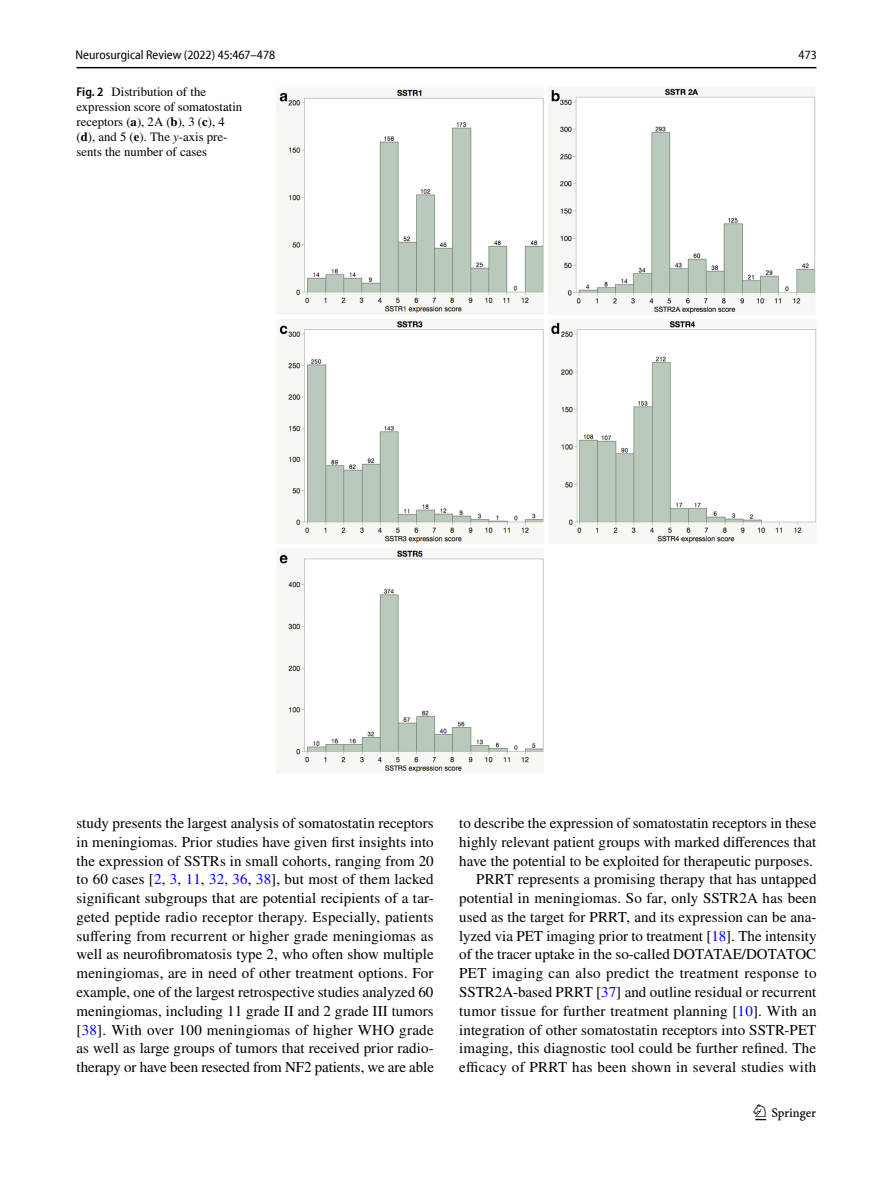
<style>
.page{position:relative;width:893px;height:1187px;background:#fff}
.page>*{position:absolute;margin:0;border:0;box-sizing:border-box;transform-origin:0 0}
.t1{font:22.5px "Springnew Regular 3";color:#000}
.t2{font:15px/18.8px "STIX";letter-spacing:.005em;color:#000;text-align:justify}
.t3{font:12.75px/15px "STIX";color:#000}
.t4{font:semi-condensed 12.75px "Myriad Pro Unic";color:#000}
.s1{font-family:"Myriad Pro";font-weight:600;font-stretch:semi-condensed}
.s2{font-weight:700}
.s3{font-style:italic}
.s4{color:#00f}
</style>
<div class="page">
<hr style="left:77px;top:67px;width:739px;height:1px;background:#000">
<img style="left:277px;top:87px;width:539px;height:686px">
<p class="t4" style="left:76px;top:50px;width:201px">Neurosurgical Review (2022) 45:467–478</p>
<p class="t4" style="left:799px;top:50px;width:20px">473</p>
<p class="t3" style="left:77px;top:85px;width:167px"><span class="s1">Fig. 2</span> Distribution of the expression score of somatostatin receptors (<span class="s2">a</span>), 2A (<span class="s2">b</span>), 3 (<span class="s2">c</span>), 4 (<span class="s2">d</span>), and 5 (<span class="s2">e</span>). The <span class="s3">y</span>-axis pre‑ sents the number of cases</p>
<p class="t2" style="left:77px;top:814px;width:359px">study presents the largest analysis of somatostatin receptors in meningiomas. Prior studies have given first insights into the expression of SSTRs in small cohorts, ranging from 20 to 60 cases [<span class="s4">2</span>, <span class="s4">3</span>, <span class="s4">11</span>, <span class="s4">32</span>, <span class="s4">36</span>, <span class="s4">38</span>], but most of them lacked significant subgroups that are potential recipients of a tar‑ geted peptide radio receptor therapy. Especially, patients suffering from recurrent or higher grade meningiomas as well as neurofibromatosis type 2, who often show multiple meningiomas, are in need of other treatment options. For example, one of the largest retrospective studies analyzed 60 meningiomas, including 11 grade II and 2 grade III tumors [<span class="s4">38</span>]. With over 100 meningiomas of higher WHO grade as well as large groups of tumors that received prior radio‑ therapy or have been resected from NF2 patients, we are able</p>
<p class="t2" style="left:459px;top:814px;width:359px;text-align:right">to describe the expression of somatostatin receptors in these highly relevant patient groups with marked differences that have the potential to be exploited for therapeutic purposes.<br>PRRT represents a promising therapy that has untapped potential in meningiomas. So far, only SSTR2A has been used as the target for PRRT, and its expression can be ana‑ lyzed via PET imaging prior to treatment [<span class="s4">18</span>]. The intensity of the tracer uptake in the so-called DOTATAE/DOTATOC PET imaging can also predict the treatment response to SSTR2A-based PRRT [<span class="s4">37</span>] and outline residual or recurrent tumor tissue for further treatment planning [<span class="s4">10</span>]. With an integration of other somatostatin receptors into SSTR-PET imaging, this diagnostic tool could be further refined. The efficacy of PRRT has been shown in several studies with</p>
<h1 class="t1" style="left:755px;top:1104px;width:62px">1 3</h1>
</div>
